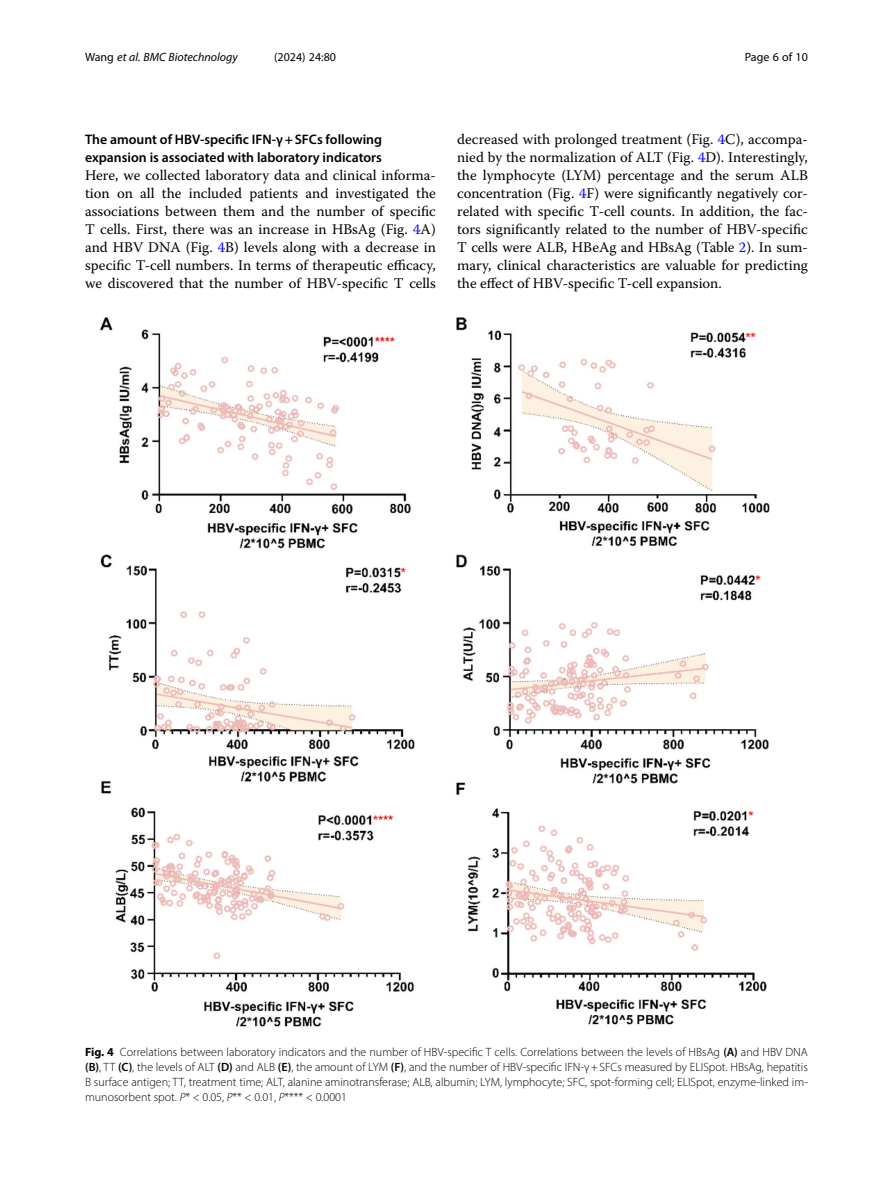
<style>
.page{position:relative;width:893px;height:1191px;background:#fff}
.page>*{position:absolute;margin:0;border:0;box-sizing:border-box;transform-origin:0 0}
.Body_Text{font:14.7px/18px "Warnock Pro";color:#000;text-align:justify}
.Head_2{font:600 13.8px/18px "Myriad Pro";color:#000}
.Figure_Caption{font:300 12px/15px "Myriad Pro";color:#000;text-align:justify}
.t1{font:italic 12px "Myriad Pro";color:#000}
.t2{font:12px "Myriad Pro";color:#000}
.s1{font-style:normal}
.s2{color:#00f}
.s3{font-weight:700}
.s4{font-weight:600}
.s5{font-style:italic}
</style>
<div class="page">
<img style="left:100px;top:317px;width:670px;height:710px">
<p class="t1" style="left:85px;top:50px;width:154px"><span class="s1">Wang</span> et al. BMC Biotechnology</p>
<p class="t2" style="left:274px;top:50px;width:63px">(2024) 24:80</p>
<p class="t2" style="left:745px;top:50px;width:65px">Page 6 of 10</p>
<p class="Head_2" style="left:85px;top:130px;width:299px">The amount of HBV-specific IFN-γ+SFCs following expansion is associated with laboratory indicators</p>
<p class="Body_Text" style="left:85px;top:166px;width:352px">Here, we collected laboratory data and clinical informa&shy;tion on all the included patients and investigated the associations between them and the number of specific T cells. First, there was an increase in HBsAg (Fig. <span class="s2">4</span>A) and HBV DNA (Fig. <span class="s2">4</span>B) levels along with a decrease in specific T-cell numbers. In terms of therapeutic efficacy, we discovered that the number of HBV-specific T cells</p>
<p class="Body_Text" style="left:457px;top:130px;width:352px">decreased with prolonged treatment (Fig. <span class="s2">4</span>C), accompa&shy;nied by the normalization of ALT (Fig. <span class="s2">4</span>D). Interestingly, the lymphocyte (LYM) percentage and the serum ALB concentration (Fig. <span class="s2">4</span>F) were significantly negatively cor&shy;related with specific T-cell counts. In addition, the fac&shy;tors significantly related to the number of HBV-specific T cells were ALB, HBeAg and HBsAg (Table <span class="s2">2</span>). In sum&shy;mary, clinical characteristics are valuable for predicting the effect of HBV-specific T-cell expansion.</p>
<p class="Figure_Caption" style="left:85px;top:1044px;width:724px"><span class="s3">Fig. 4</span> Correlations between laboratory indicators and the number of HBV-specific T cells. Correlations between the levels of HBsAg <span class="s4">(A)</span> and HBV DNA <span class="s4">(B)</span>, TT <span class="s4">(C)</span>, the levels of ALT <span class="s4">(D)</span> and ALB <span class="s4">(E)</span>, the amount of LYM <span class="s4">(F)</span>, and the number of HBV-specific IFN-γ+SFCs measured by ELISpot. HBsAg, hepatitis B surface antigen; TT, treatment time; ALT, alanine aminotransferase; ALB, albumin; LYM, lymphocyte; SFC, spot-forming cell; ELISpot, enzyme-linked im&shy;munosorbent spot. <span class="s5">P</span>* &lt; 0.05, <span class="s5">P</span>** &lt; 0.01, <span class="s5">P</span>**** &lt; 0.0001</p>
</div>
